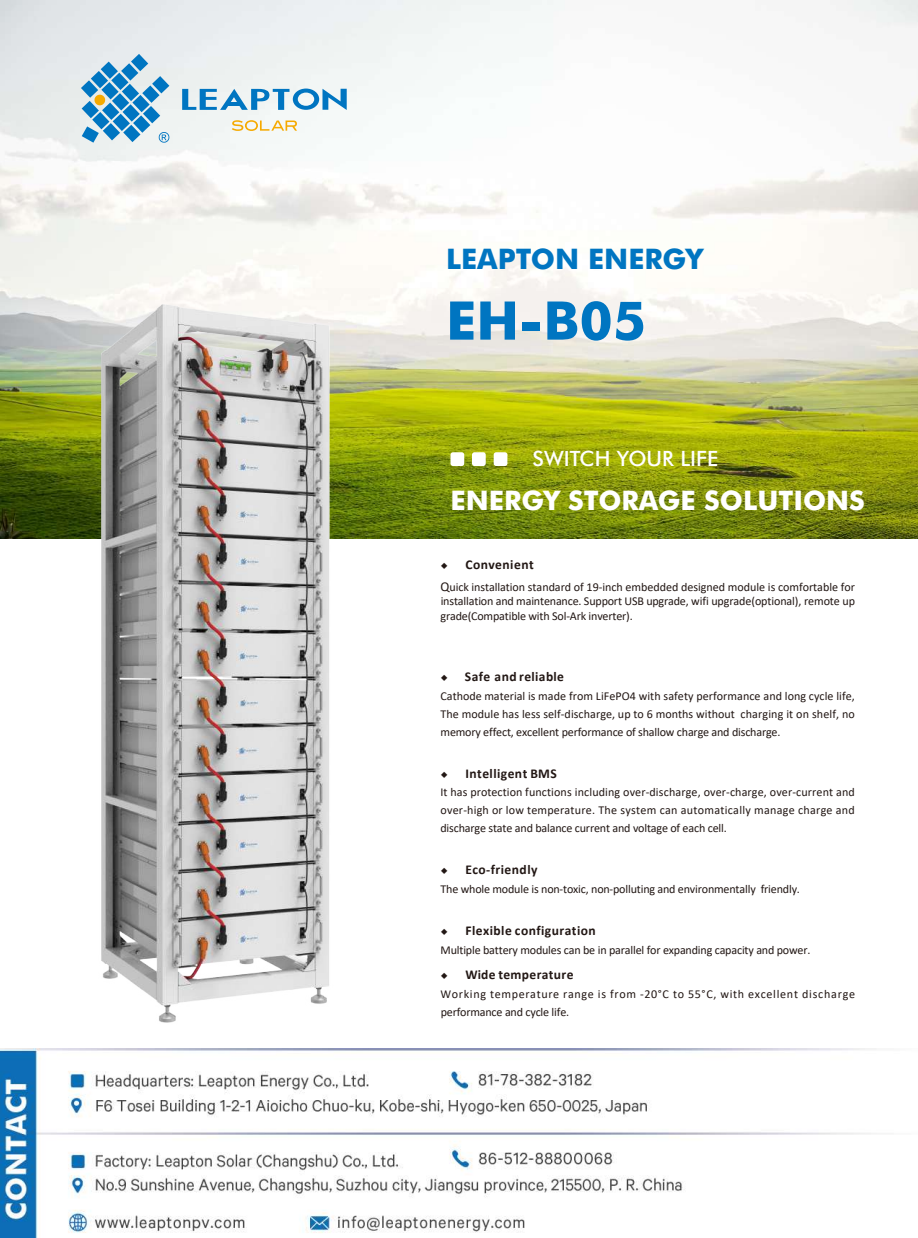
<style>
.page{position:relative;width:918px;height:1238px;background:#fff}
.page>*{position:absolute;margin:0;border:0;box-sizing:border-box;transform-origin:0 0}
.t1{font:700 53.25px "Futura BT";color:#0075c1}
.t2{font:700 28.35px "Futura BT";color:#0075c1}
.t3{font:700 27px "Futura BT";color:#fff}
.t4{font:500 21px "Futura BT";color:#fff}
.t5{font:700 13.5px "Calibri";letter-spacing:.03em;color:#221714}
.t6{font:12.15px/18px "Calibri";letter-spacing:-.015em;color:#221714;text-align:justify}
.t7{font:12.15px/18px "Calibri";letter-spacing:.055em;color:#221714}
.s1{font-family:"Cambria";font-weight:400;font-size:9.15px}
.s2{font-size:13.5px}
</style>
<div class="page">
<img style="left:0;top:0;width:918px;height:538px">
<svg style="left:232px;top:120px;width:65px;height:11px"></svg>
<svg style="left:182px;top:89px;width:165px;height:21px"></svg>
<svg style="left:81px;top:54px;width:88px;height:89px;background:#87b9d8"></svg>
<img style="left:0;top:1048px;width:877px;height:189px">
<img style="left:0;top:287px;width:647px;height:769px">
<h2 class="t2" style="left:446px;top:242px;width:258px">LEAPTON ENERGY</h2>
<h1 class="t1" style="left:446px;top:288px;width:202px">EH-B05</h1>
<h3 class="t4" style="left:532px;top:445px;width:187px">SWITCH YOUR LIFE</h3>
<h3 class="t3" style="left:450px;top:483px;width:416px">ENERGY STORAGE SOLUTIONS</h3>
<p class="t5" style="left:441px;top:555px;width:95px"><span class="s1">◆</span> Convenient</p>
<p class="t6" style="left:441px;top:579px;width:416px;line-height:14.5px"><span class="s2">Q</span>uick installation standard of 19-inch embedded designed module is comfortable for installation and maintenance. Support USB upgrade, wifi upgrade(optional), remote up grade(Compatible with Sol-Ark inverter).</p>
<p class="t5" style="left:441px;top:667px;width:125px"><span class="s1">◆</span> Safe and reliable</p>
<p class="t6" style="left:441px;top:686px;width:416px">Cathode material is made from LiFePO4 with safety performance and long cycle life, The module has less self-discharge, up to 6 months without charging it on shelf, no memory effect, excellent performance of shallow charge and discharge.</p>
<p class="t5" style="left:441px;top:763px;width:118px"><span class="s1">◆</span> Intelligent BMS</p>
<p class="t6" style="left:441px;top:783px;width:416px">It has protection functions including over-discharge, over-charge, over-current and over-high or low temperature. The system can automatically manage charge and discharge state and balance current and voltage of each cell.</p>
<p class="t5" style="left:441px;top:860px;width:98px"><span class="s1">◆</span> Eco-friendly</p>
<p class="t6" style="left:441px;top:879px;width:361px">The whole module is non-toxic, non-polluting and environmentally friendly.</p>
<p class="t5" style="left:441px;top:921px;width:157px"><span class="s1">◆</span> Flexible configuration</p>
<p class="t6" style="left:441px;top:940px;width:371px">Multiple battery modules can be in parallel for expanding capacity and power.</p>
<p class="t5" style="left:441px;top:965px;width:135px"><span class="s1">◆</span> Wide temperature</p>
<p class="t7" style="left:441px;top:984px;width:416px">Working temperature range is from -20°C to 55°C, with excellent discharge performance and cycle life.</p>
</div>
